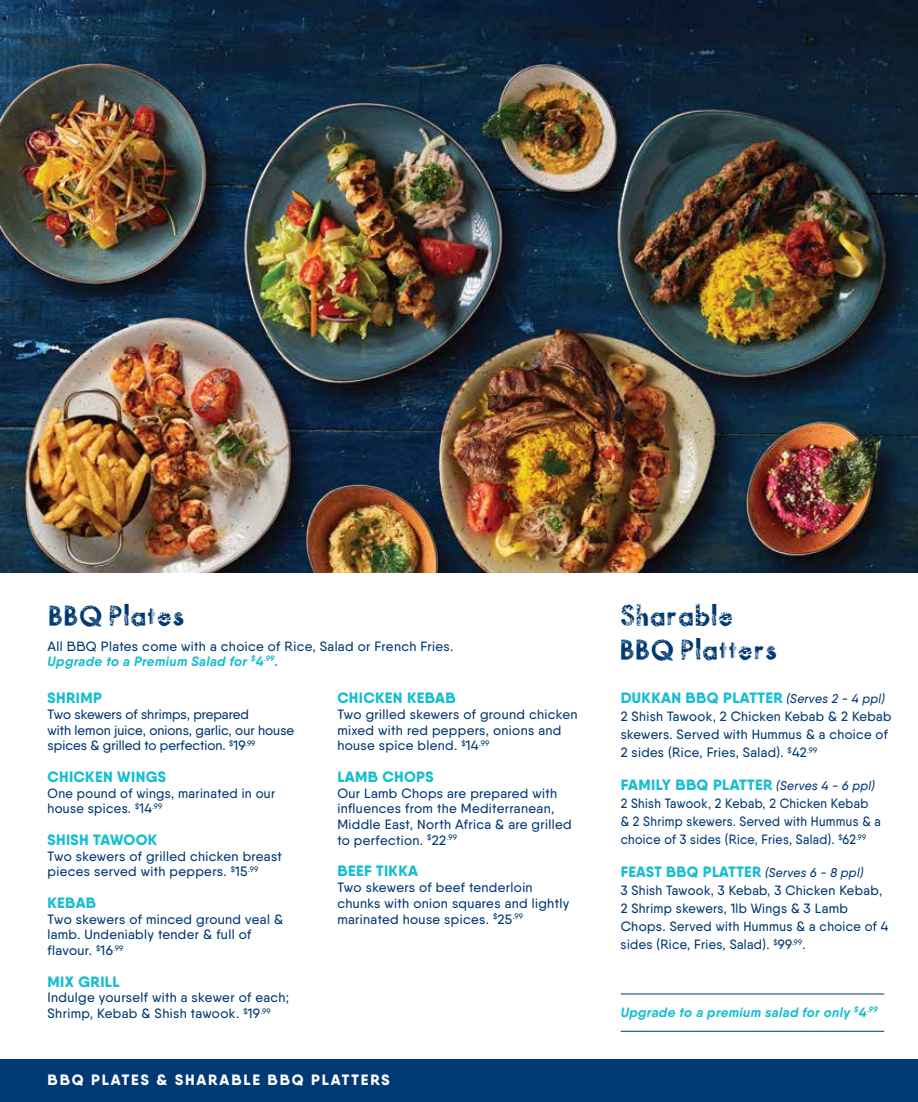
<style>
.page{position:relative;width:918px;height:1102px;background:#fff}
.page>*{position:absolute;margin:0;border:0;box-sizing:border-box;transform-origin:0 0}
.t1{font:18px/34.5px "Mix Prints";color:#003974}
.t2{font:800 15px "Qanelas Soft";letter-spacing:.025em;color:#16becf}
.t3{font:800 15px "Qanelas Soft";letter-spacing:.125em;color:#fff}
.t4{font:500 13.5px/15.8px "Qanelas Soft";letter-spacing:.025em;color:#003974}
.t5{font:500 13.5px/18px "Qanelas Soft";letter-spacing:.025em;color:#003974;scale:.96 1}
.t6{font:500 13.5px/18px "Qanelas Soft";letter-spacing:.025em;color:#003974;scale:.93 1}
.t7{font:500 13.5px/15.8px "Qanelas Soft";color:#003974}
.t8{font:italic 700 13.5px "Qanelas Soft";letter-spacing:.025em;color:#16becf}
.s1{font-weight:700;font-style:italic;color:#16becf}
.s2{font-weight:500;font-style:italic;font-size:12.75px;color:#003974}
</style>
<div class="page">
<div style="left:0;top:1059px;width:918px;height:43px;background:#003974"></div>
<img style="left:0;top:0;width:918px;height:573px">
<hr style="left:621px;top:993px;width:263px;height:1px;background:#003974">
<hr style="left:621px;top:1031px;width:263px;height:1px;background:#003974">
<h1 class="t1" style="left:48px;top:602px;width:138px">BBQ Plates</h1>
<h1 class="t1" style="left:620px;top:602px;width:159px">Sharable<br>BBQ Platters</h1>
<p class="t2" style="left:48px;top:688px;width:56px">SHRIMP</p>
<p class="t7" style="left:48px;top:706px;width:248px">Two skewers of shrimps, prepared<br>with lemon juice, onions, garlic, our house spices &amp; grilled to perfection. <sup>$</sup>19<sup>.99</sup></p>
<p class="t2" style="left:48px;top:767px;width:120px">CHICKEN WINGS</p>
<p class="t4" style="left:48px;top:785px;width:229px">One pound of wings, marinated in our house spices. <sup>$</sup>14<sup>.99</sup></p>
<p class="t2" style="left:48px;top:830px;width:111px">SHISH TAWOOK</p>
<p class="t4" style="left:48px;top:848px;width:236px">Two skewers of grilled chicken breast pieces served with peppers. <sup>$</sup>15<sup>.99</sup></p>
<p class="t2" style="left:48px;top:893px;width:50px">KEBAB</p>
<p class="t4" style="left:48px;top:911px;width:237px">Two skewers of minced ground veal &amp; lamb. Undeniably tender &amp; full of flavour. <sup>$</sup>16<sup>.99</sup></p>
<p class="t2" style="left:48px;top:972px;width:73px">MIX GRILL</p>
<p class="t4" style="left:48px;top:989px;width:243px">Indulge yourself with a skewer of each;<br>Shrimp, Kebab &amp; Shish tawook. <sup>$</sup>19<sup>.99</sup></p>
<p class="t4" style="left:48px;top:638px;width:407px;line-height:15px">All BBQ Plates come with a choice of Rice, Salad or French Fries.<br><span class="s1">Upgrade to a Premium Salad for</span> <sup>$</sup><span class="s1">4</span><sup>.99</sup><span class="s1">.</span></p>
<p class="t2" style="left:337px;top:688px;width:120px">CHICKEN KEBAB</p>
<p class="t4" style="left:337px;top:706px;width:242px">Two grilled skewers of ground chicken mixed with red peppers, onions and house spice blend. <sup>$</sup>14<sup>.99</sup></p>
<p class="t2" style="left:337px;top:767px;width:98px">LAMB CHOPS</p>
<p class="t4" style="left:337px;top:785px;width:236px">Our Lamb Chops are prepared with influences from the Mediterranean,<br>Middle East, North Africa &amp; are grilled to perfection. <sup>$</sup>22<sup>.99</sup></p>
<p class="t2" style="left:337px;top:861px;width:82px">BEEF TIKKA</p>
<p class="t4" style="left:337px;top:879px;width:233px">Two skewers of beef tenderloin chunks with onion squares and lightly marinated house spices. <sup>$</sup>25<sup>.99</sup></p>
<p class="t2" style="left:621px;top:688px;width:266px">DUKKAN BBQ PLATTER <span class="s2">(Serves 2 - 4 ppl)</span></p>
<p class="t4" style="left:621px;top:707px;width:272px;line-height:18px">2 Shish Tawook, 2 Chicken Kebab &amp; 2 Kebab skewers. Served with Hummus &amp; a choice of<br>2 sides (Rice, Fries, Salad). <sup>$</sup>42<sup>.99</sup></p>
<p class="t2" style="left:621px;top:775px;width:256px">FAMILY BBQ PLATTER <span class="s2">(Serves 4 - 6 ppl)</span></p>
<p class="t6" style="left:621px;top:794px;width:281px">2 Shish Tawook, 2 Kebab, 2 Chicken Kebab<br>&amp; 2 Shrimp skewers. Served with Hummus &amp; a choice of 3 sides (Rice, Fries, Salad). <sup>$</sup>62<sup>.99</sup></p>
<p class="t2" style="left:621px;top:862px;width:244px">FEAST BBQ PLATTER <span class="s2">(Serves 6 - 8 ppl)</span></p>
<p class="t5" style="left:621px;top:881px;width:280px">3 Shish Tawook, 3 Kebab, 3 Chicken Kebab, 2 Shrimp skewers, 1lb Wings &amp; 3 Lamb Chops. Served with Hummus &amp; a choice of 4 sides (Rice, Fries, Salad). <sup>$</sup>99<sup>.99</sup>.</p>
<p class="t8" style="left:621px;top:1003px;width:259px">Upgrade to a premium salad for only <sup>$</sup>4<sup>.99</sup></p>
<p class="t3" style="left:48px;top:1069px;width:344px">BBQ PLATES &amp; SHARABLE BBQ PLATTERS</p>
</div>
